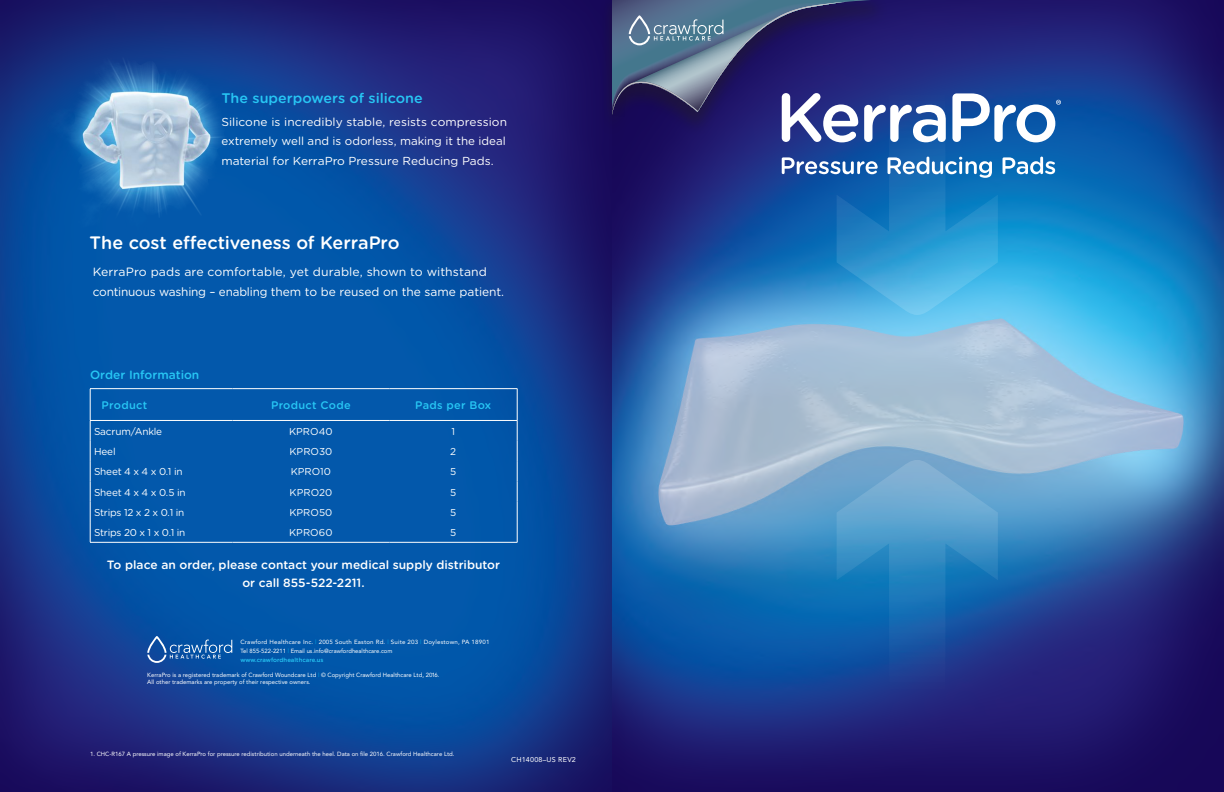
<style>
.page{position:relative;width:1224px;height:792px;background:#fff}
.page>*{position:absolute;margin:0;border:0;box-sizing:border-box;transform-origin:0 0}
.t1{font:500 18px "Gotham Rounded";letter-spacing:-.005em;color:#fff}
.t2{font:500 13.9px "Gotham Rounded";color:#27c6f4}
.t3{font:12px/20px "Gotham Rounded";color:#fff}
.t4{font:500 12px/18px "Gotham Rounded";color:#fff;text-align:center}
.t5{font:500 12px "Gotham Rounded";color:#27c6f4}
.t6{font:11.6px/19.7px "Gotham Rounded";letter-spacing:-.005em;color:#fff;text-align:justify}
.t7{font:500 11px "Gotham Rounded";letter-spacing:.025em;color:#27c6f4}
.t8{font:10px "Gotham Rounded";letter-spacing:-.015em;color:#fff}
.t9{font:7px "Avenir";letter-spacing:.03em;color:#fff}
.t10{font:6px/7px "Avenir";color:#fff}
.t11{font:6px/9px "Avenir";letter-spacing:.03em;color:#fff}
.t12{font:500 6px "Gotham Rounded";color:#27c6f4}
.s1{color:#00a7e3}
</style>
<div class="page">
<img style="left:0;top:0;width:612px;height:792px">
<svg style="left:147px;top:636px;width:85px;height:27px;background:#2967af"></svg>
<img style="left:612px;top:0;width:612px;height:792px">
<svg style="left:837px;top:460px;width:161px;height:332px;background:#305ca1"></svg>
<svg style="left:837px;top:178px;width:161px;height:137px;background:#2f95d0"></svg>
<hr style="left:90px;top:388px;width:143px;height:1px;background:#fff">
<hr style="left:90px;top:389px;width:1px;height:31px;background:#fff">
<hr style="left:233px;top:388px;width:156px;height:1px;background:#fff">
<hr style="left:389px;top:388px;width:128px;height:1px;background:#fff">
<hr style="left:517px;top:389px;width:1px;height:31px;background:#fff">
<svg style="left:90px;top:421px;width:1px;height:121px"></svg>
<svg style="left:517px;top:421px;width:1px;height:121px"></svg>
<hr style="left:90px;top:542px;width:143px;height:1px;background:#fff">
<hr style="left:233px;top:542px;width:156px;height:1px;background:#fff">
<hr style="left:389px;top:542px;width:128px;height:1px;background:#fff">
<hr style="left:90px;top:420px;width:143px;height:1px;background:#fff">
<hr style="left:233px;top:420px;width:156px;height:1px;background:#fff">
<hr style="left:389px;top:420px;width:128px;height:1px;background:#fff">
<img style="left:48px;top:56px;width:180px;height:184px">
<div style="left:600px;top:0;width:289px;height:139px;background:#180a56"></div>
<svg style="left:612px;top:0;width:449px;height:178px;background:#3b4b8d"></svg>
<h2 class="t2" style="left:221px;top:88px;width:203px">The superpowers of silicone</h2>
<h3 class="t6" style="left:221px;top:111px;width:287px">Silicone is incredibly stable, resists compression extremely well and is odorless, making it the ideal material for KerraPro Pressure Reducing Pads.</h3>
<h1 class="t1" style="left:90px;top:230px;width:311px">The cost effectiveness of KerraPro</h1>
<h3 class="t3" style="left:93px;top:261px;width:413px">KerraPro pads are comfortable, yet durable, shown to withstand continuous washing – enabling them to be reused on the same patient.</h3>
<h3 class="t5" style="left:90px;top:366px;width:111px">Order Information</h3>
<h3 class="t7" style="left:102px;top:397px;width:47px">Product</h3>
<h3 class="t7" style="left:271px;top:397px;width:81px">Product Code</h3>
<h3 class="t7" style="left:415px;top:397px;width:78px">Pads per Box</h3>
<h3 class="t8" style="left:94px;top:424px;width:70px">Sacrum/Ankle</h3>
<h3 class="t8" style="left:289px;top:424px;width:45px">KPRO40</h3>
<h3 class="t8" style="left:451px;top:424px;width:5px">1</h3>
<h3 class="t8" style="left:94px;top:445px;width:23px">Heel</h3>
<h3 class="t8" style="left:289px;top:445px;width:44px">KPRO30</h3>
<h3 class="t8" style="left:450px;top:445px;width:7px">2</h3>
<h3 class="t8" style="left:94px;top:465px;width:90px">Sheet 4 x 4 x 0.1 in</h3>
<h3 class="t8" style="left:291px;top:465px;width:42px">KPRO10</h3>
<h3 class="t8" style="left:450px;top:465px;width:8px">5</h3>
<h3 class="t8" style="left:94px;top:485px;width:93px">Sheet 4 x 4 x 0.5 in</h3>
<h3 class="t8" style="left:290px;top:485px;width:44px">KPRO20</h3>
<h3 class="t8" style="left:450px;top:485px;width:8px">5</h3>
<h3 class="t8" style="left:94px;top:505px;width:92px">Strips 12 x 2 x 0.1 in</h3>
<h3 class="t8" style="left:289px;top:505px;width:45px">KPRO50</h3>
<h3 class="t8" style="left:450px;top:505px;width:8px">5</h3>
<h3 class="t8" style="left:94px;top:526px;width:93px">Strips 20 x 1 x 0.1 in</h3>
<h3 class="t8" style="left:289px;top:526px;width:45px">KPRO60</h3>
<h3 class="t8" style="left:450px;top:526px;width:8px">5</h3>
<h3 class="t4" style="left:107px;top:555px;width:395px">To place an order, please contact your medical supply distributor or call 855-522-2211.</h3>
<p class="t11" style="left:240px;top:638px;width:251px">Crawford Healthcare Inc. <span class="s1">|</span> 2005 South Easton Rd. <span class="s1">|</span> Suite 203 <span class="s1">|</span> Doylestown, PA 18901<br>Tel 855-522-2211 <span class="s1">|</span> Email us.info@crawfordhealthcare.com</p>
<p class="t12" style="left:240px;top:656px;width:85px">www.crawfordhealthcare.us</p>
<p class="t10" style="left:147px;top:672px;width:294px">KerraPro is a registered trademark of Crawford Woundcare Ltd <span class="s1">|</span> © Copyright Crawford Healthcare Ltd, 2016.<br>All other trademarks are property of their respective owners.</p>
<p class="t10" style="left:90px;top:750px;width:366px">1. CHC-R167 A pressure image of KerraPro for pressure redistribution underneath the heel. Data on file 2016. Crawford Healthcare Ltd.</p>
<p class="t9" style="left:511px;top:755px;width:66px">CH14008–US REV2</p>
</div>
